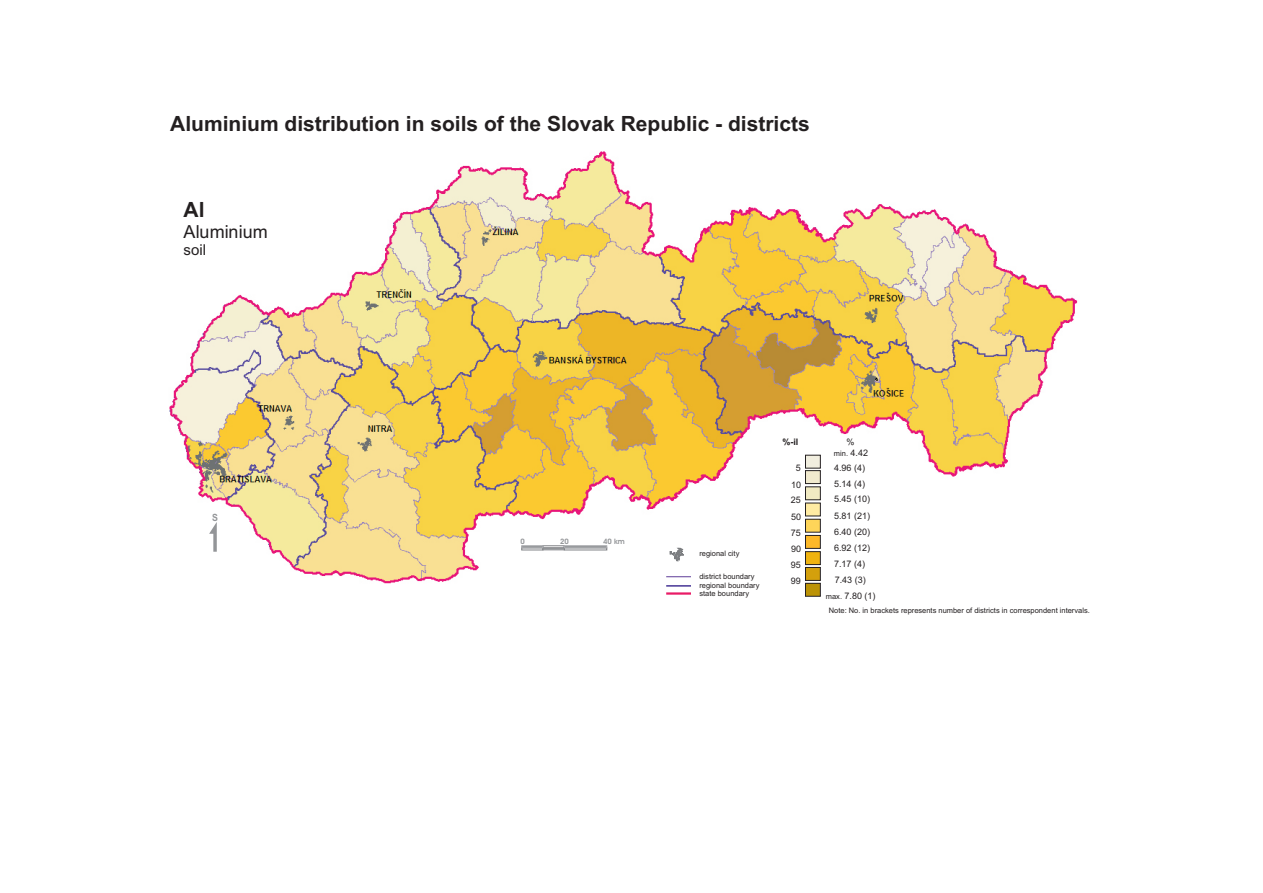
<style>
.page{position:relative;width:1263px;height:893px;background:#fff}
.page>*{position:absolute;margin:0;border:0;box-sizing:border-box;transform-origin:0 0}
.t1{font:700 21px "Arial";color:#231f20}
.t2{font:18px "Arial";color:#231f20}
.t3{font:15px "Arial";color:#231f20}
.t4{font:700 10.05px "Arial";color:#939598;scale:.88 1}
.t5{font:9px/16.2px "Arial";color:#231f20}
.t6{font:700 9px "Arial";color:#231f20}
.t7{font:7.5px/8.4px "Arial";color:#231f20}
.t8{font:700 7.5px "Avant Garde IT Cby BT";color:#939598}
.s1{font-size:9px}
.s2{font-size:7.5px}
</style>
<div class="page">
<img style="left:169px;top:151px;width:909px;height:438px">
<svg style="left:521px;top:545px;width:86px;height:5px"></svg>
<svg style="left:209px;top:522px;width:8px;height:30px"></svg>
<div style="left:805px;top:583px;width:15px;height:13px;background:#bc9306"></div>
<div style="left:805px;top:583px;width:15px;height:13px;border:1px solid #231f20"></div>
<div style="left:805px;top:455px;width:15px;height:13px;background:#f1eedf"></div>
<div style="left:805px;top:471px;width:15px;height:13px;background:#f1eace"></div>
<div style="left:805px;top:470px;width:15px;height:14px;border:1px solid #231f20"></div>
<div style="left:805px;top:487px;width:15px;height:13px;background:#f1eac2"></div>
<div style="left:805px;top:487px;width:15px;height:13px;border:1px solid #231f20"></div>
<div style="left:805px;top:503px;width:15px;height:13px;background:#ffeba2"></div>
<div style="left:805px;top:519px;width:15px;height:13px;background:#fed559"></div>
<div style="left:805px;top:519px;width:15px;height:13px;border:1px solid #231f20"></div>
<div style="left:805px;top:535px;width:15px;height:13px;background:#fcb828"></div>
<div style="left:805px;top:535px;width:15px;height:14px;border:1px solid #231f20"></div>
<div style="left:805px;top:552px;width:15px;height:13px;background:#efb310"></div>
<div style="left:805px;top:551px;width:15px;height:14px;border:1px solid #231f20"></div>
<div style="left:805px;top:567px;width:15px;height:13px;background:#d4a00c"></div>
<div style="left:805px;top:567px;width:15px;height:14px;border:1px solid #231f20"></div>
<svg style="left:666px;top:576px;width:25px;height:1px"></svg>
<hr style="left:666px;top:585px;width:25px;height:2px;background:#463595">
<hr style="left:666px;top:592px;width:25px;height:3px;background:#e91b66">
<svg style="left:669px;top:548px;width:15px;height:13px"></svg>
<h1 class="t1" style="left:170px;top:115px;width:641px">Aluminium distribution in soils of the Slovak Republic - districts</h1>
<h1 class="t1" style="left:184px;top:202px;width:22px">Al</h1>
<h2 class="t2" style="left:184px;top:225px;width:86px">Aluminium</h2>
<h3 class="t3" style="left:184px;top:245px;width:24px">soil</h3>
<h3 class="t4" style="left:212px;top:514px;width:8px">S</h3>
<p class="t8" style="left:520px;top:538px;width:6px">0</p>
<p class="t8" style="left:560px;top:538px;width:10px">20</p>
<p class="t8" style="left:603px;top:538px;width:23px">40 km</p>
<p class="t7" style="left:699px;top:550px;width:42px">regional city</p>
<p class="t7" style="left:699px;top:573px;width:62px">district boundary regional boundary state boundary</p>
<p class="t6" style="left:782px;top:438px;width:18px">%-il</p>
<p class="t5" style="left:846px;top:434px;width:10px">%</p>
<p class="t7" style="left:834px;top:450px;width:36px">min. <span class="s1">4.42</span></p>
<p class="t5" style="left:796px;top:461px;width:7px">5</p>
<p class="t5" style="left:834px;top:460px;width:33px">4.96 (4)<br>5.14 (4)</p>
<p class="t5" style="left:834px;top:492px;width:38px">5.45 (10)<br>5.81 (21)</p>
<p class="t5" style="left:834px;top:541px;width:38px">6.92 (12)<br>7.17 (4)<br>7.43 (3)</p>
<p class="t5" style="left:791px;top:477px;width:12px">10</p>
<p class="t5" style="left:791px;top:493px;width:12px">25</p>
<p class="t5" style="left:791px;top:509px;width:12px">50</p>
<p class="t5" style="left:834px;top:524px;width:38px">6.40 (20)</p>
<p class="t5" style="left:791px;top:525px;width:12px">75</p>
<p class="t5" style="left:791px;top:541px;width:12px">90</p>
<p class="t5" style="left:791px;top:558px;width:12px">95</p>
<p class="t5" style="left:791px;top:574px;width:12px">99</p>
<p class="t5" style="left:826px;top:588px;width:51px"><span class="s2">max.</span> 7.80 (1)</p>
<p class="t7" style="left:829px;top:607px;width:262px">Note: No. in brackets represents number of districts in correspondent intervals.</p>
</div>
